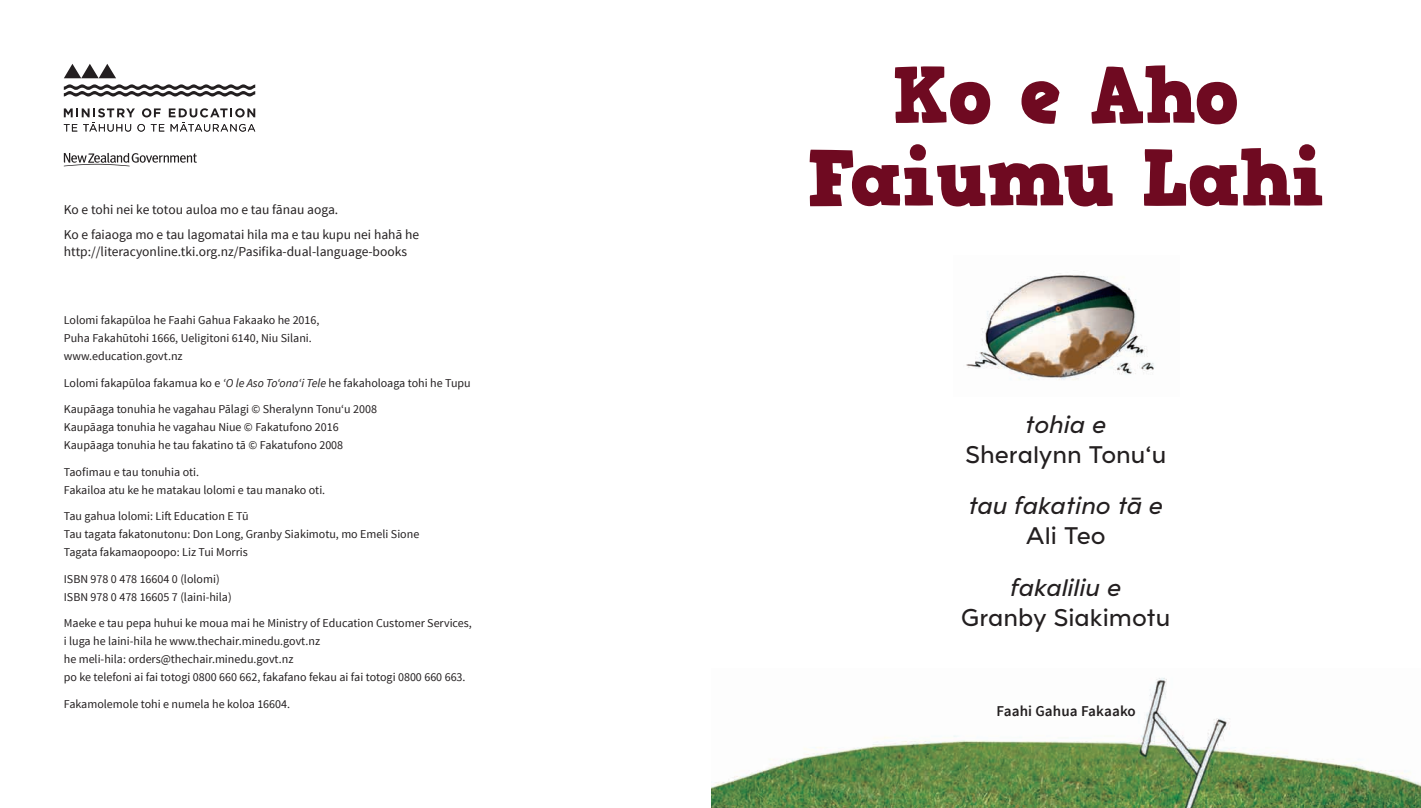
<style>
.page{position:relative;width:1421px;height:808px;background:#fff}
.page>*{position:absolute;margin:0;border:0;box-sizing:border-box;transform-origin:0 0}
.t1{font:79.65px/82.7px "HVD Comic Serif Pro";color:#6f0a21;text-align:center}
.t2{font:24px "Aronui";color:#231f20}
.t3{font:italic 24px "Aronui";color:#231f20}
.t4{font:600 15px "Source Sans Pro";letter-spacing:.01em;color:#231f20}
.t5{font:13.5px/25px "Source Sans Pro";color:#231f20}
.t6{font:12px/18px "Source Sans Pro";color:#231f20}
.s1{font-style:italic}
</style>
<div class="page">
<svg style="left:64px;top:108px;width:191px;height:24px"></svg>
<svg style="left:64px;top:64px;width:52px;height:14px"></svg>
<svg style="left:64px;top:84px;width:191px;height:13px"></svg>
<svg style="left:64px;top:153px;width:133px;height:13px"></svg>
<img style="left:711px;top:678px;width:709px;height:130px">
<img style="left:966px;top:273px;width:188px;height:107px">
<p class="t5" style="left:64px;top:197px;width:357px">Ko e tohi nei ke totou auloa mo e tau fānau aoga.<br>Ko e faiaoga mo e tau lagomatai hila ma e tau kupu nei hahā he</p>
<p class="t5" style="left:64px;top:238px;width:345px">http://literacyonline.tki.org.nz/Pasifika-dual-language-books</p>
<p class="t6" style="left:64px;top:311px;width:257px">Lolomi fakapūloa he Faahi Gahua Fakaako he 2016,<br>Puha Fakahūtohi 1666, Ueligitoni 6140, Niu Silani. www.education.govt.nz</p>
<p class="t6" style="left:64px;top:374px;width:408px">Lolomi fakapūloa fakamua ko e <span class="s1">‘O le Aso To‘ona‘i Tele</span> he fakaholoaga tohi he Tupu</p>
<p class="t6" style="left:64px;top:400px;width:315px">Kaupāaga tonuhia he vagahau Pālagi © Sheralynn Tonu‘u 2008<br>Kaupāaga tonuhia he vagahau Niue © Fakatufono 2016<br>Kaupāaga tonuhia he tau fakatino tā © Fakatufono 2008</p>
<p class="t6" style="left:64px;top:463px;width:263px">Taofimau e tau tonuhia oti.<br>Fakailoa atu ke he matakau lolomi e tau manako oti.</p>
<p class="t6" style="left:64px;top:507px;width:357px">Tau gahua lolomi: Lift Education E Tū<br>Tau tagata fakatonutonu: Don Long, Granby Siakimotu, mo Emeli Sione<br>Tagata fakamaopoopo: Liz Tui Morris</p>
<p class="t6" style="left:64px;top:570px;width:169px">ISBN 978 0 478 16604 0 (lolomi)<br>ISBN 978 0 478 16605 7 (laini-hila)</p>
<p class="t6" style="left:64px;top:614px;width:409px">Maeke e tau pepa huhui ke moua mai he Ministry of Education Customer Services, i luga he laini-hila he www.thechair.minedu.govt.nz<br>he meli-hila: orders@thechair.minedu.govt.nz<br>po ke telefoni ai fai totogi 0800 660 662, fakafano fekau ai fai totogi 0800 660 663.</p>
<p class="t6" style="left:64px;top:695px;width:228px">Fakamolemole tohi e numela he koloa 16604.</p>
<h1 class="t1" style="left:806px;top:62px;width:519px">Ko e Aho<br>Faiumu Lahi</h1>
<h2 class="t3" style="left:1025px;top:415px;width:82px">tohia e</h2>
<h2 class="t2" style="left:965px;top:445px;width:202px">Sheralynn Tonu‘u</h2>
<h2 class="t3" style="left:968px;top:497px;width:196px">tau fakatino tā e</h2>
<h2 class="t2" style="left:1025px;top:527px;width:81px">Ali Teo</h2>
<h2 class="t3" style="left:1010px;top:578px;width:112px">fakaliliu e</h2>
<h2 class="t2" style="left:960px;top:608px;width:211px">Granby Siakimotu</h2>
<p class="t4" style="left:996px;top:701px;width:141px">Faahi Gahua Fakaako</p>
</div>
